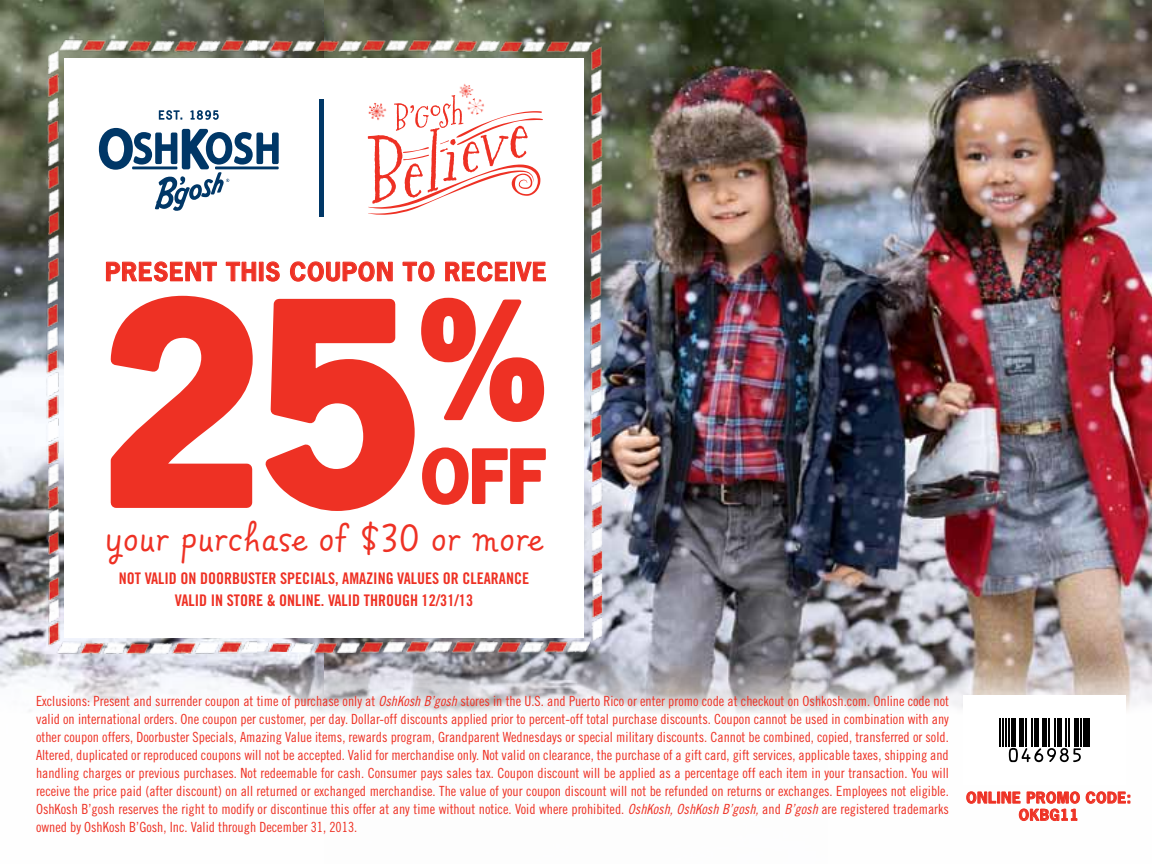
<style>
.page{position:relative;width:1152px;height:864px;background:#fff}
.page>*{position:absolute;margin:0;border:0;box-sizing:border-box;transform-origin:0 0}
.t1{font:700 255px "News Gothic Std";color:#ee3124}
.t2{font:700 68px "News Gothic Std";color:#ee3124}
.t3{font:44px "OKBG Brit Savvy";letter-spacing:.025em;color:#ee3124}
.t4{font:700 24px "News Gothic Std";letter-spacing:.04em;color:#ee3124}
.t5{font:16px/21.6px "Trade Gothic LT Std Bd Cn 20";color:#ee3124;text-align:center}
.t6{font:700 14.4px/17.2px "News Gothic Std";letter-spacing:.04em;color:#ee3124;text-align:center}
.t7{font:14px/18px "Trade Gothic LT Std Cn 18";color:#ee3124;text-align:justify}
.s1{font-family:"Trade Gothic LT Std Cn 18 Obl"}
</style>
<div class="page">
<img style="left:0;top:0;width:324px;height:713px">
<img style="left:324px;top:0;width:828px;height:822px">
<img style="left:46px;top:22px;width:200px;height:638px">
<img style="left:246px;top:22px;width:356px;height:638px">
<div style="left:64px;top:58px;width:520px;height:579px;background:#fff"></div>
<svg style="left:110px;top:295px;width:436px;height:216px"></svg>
<svg style="left:1086px;top:791px;width:44px;height:13px"></svg>
<svg style="left:966px;top:789px;width:114px;height:32px"></svg>
<svg style="left:105px;top:261px;width:112px;height:21px"></svg>
<svg style="left:225px;top:261px;width:32px;height:21px"></svg>
<div style="left:259px;top:262px;width:5px;height:19px;border:1px solid #ee3124"></div>
<svg style="left:265px;top:261px;width:15px;height:21px"></svg>
<svg style="left:290px;top:261px;width:103px;height:21px"></svg>
<svg style="left:402px;top:261px;width:33px;height:21px"></svg>
<svg style="left:445px;top:261px;width:63px;height:21px"></svg>
<div style="left:510px;top:262px;width:5px;height:19px;border:1px solid #ee3124"></div>
<svg style="left:516px;top:261px;width:30px;height:21px"></svg>
<div style="left:963px;top:696px;width:163px;height:89px;background:#fff"></div>
<hr style="left:999px;top:718px;width:2px;height:28px;background:#000">
<hr style="left:1002px;top:718px;width:2px;height:28px;background:#000">
<hr style="left:1005px;top:718px;width:2px;height:28px;background:#000">
<hr style="left:1008px;top:718px;width:2px;height:28px;background:#000">
<hr style="left:1080px;top:718px;width:2px;height:28px;background:#000">
<hr style="left:1083px;top:718px;width:4px;height:28px;background:#000">
<svg style="left:1089px;top:718px;width:1px;height:28px"></svg>
<svg style="left:1009px;top:718px;width:72px;height:44px"></svg>
<svg style="left:368px;top:95px;width:175px;height:120px"></svg>
<img style="left:458px;top:83px;width:32px;height:35px">
<img style="left:368px;top:102px;width:21px;height:19px">
<svg style="left:99px;top:128px;width:180px;height:83px"></svg>
<hr style="left:215px;top:166px;width:64px;height:3px;background:#003767">
<hr style="left:132px;top:167px;width:45px;height:2px;background:#003767">
<svg style="left:159px;top:110px;width:23px;height:10px"></svg>
<svg style="left:190px;top:110px;width:29px;height:10px"></svg>
<hr style="left:320px;top:100px;width:4px;height:117px;background:#003767">
<h3 class="t4" style="left:105px;top:256px;width:443px">PRESENT THIS COUPON TO RECEIVE</h3>
<h1 class="t1" style="left:102px;top:237px;width:445px">25<sup>%</sup></h1>
<h2 class="t2" style="left:421px;top:432px;width:127px">OFF</h2>
<h3 class="t3" style="left:105px;top:516px;width:441px">your purchase of $30 or more</h3>
<p class="t5" style="left:119px;top:568px;width:412px">NOT VALID ON DOORBUSTER SPECIALS, AMAZING VALUES OR CLEARANCE<br>VALID IN STORE &amp; ONLINE. VALID THROUGH 12/31/13</p>
<p class="t7" style="left:36px;top:691px;width:915px">Exclusions: Present and surrender coupon at time of purchase only at <span class="s1">OshKosh B’gosh</span> stores in the U.S. and Puerto Rico or enter promo code at checkout on Oshkosh.com. Online code not valid on international orders. One coupon per customer, per day. Dollar-off discounts applied prior to percent-off total purchase discounts. Coupon cannot be used in combination with any other coupon offers, Doorbuster Specials, Amazing Value items, rewards program, Grandparent Wednesdays or special military discounts. Cannot be combined, copied, transferred or sold.<br>Altered, duplicated or reproduced coupons will not be accepted. Valid for merchandise only. Not valid on clearance, the purchase of a gift card, gift services, applicable taxes, shipping and handling charges or previous purchases. Not redeemable for cash. Consumer pays sales tax. Coupon discount will be applied as a percentage off each item in your transaction. You will receive the price paid (after discount) on all returned or exchanged merchandise. The value of your coupon discount will not be refunded on returns or exchanges. Employees not eligible.<br>OshKosh B’gosh reserves the right to modify or discontinue this offer at any time without notice. Void where prohibited. <span class="s1">OshKosh, OshKosh B’gosh,</span> and <span class="s1">B’gosh</span> are registered trademarks owned by OshKosh B’Gosh, Inc. Valid through December 31, 2013.</p>
<p class="t6" style="left:966px;top:789px;width:166px">ONLINE PROMO CODE:<br>OKBG11</p>
</div>
